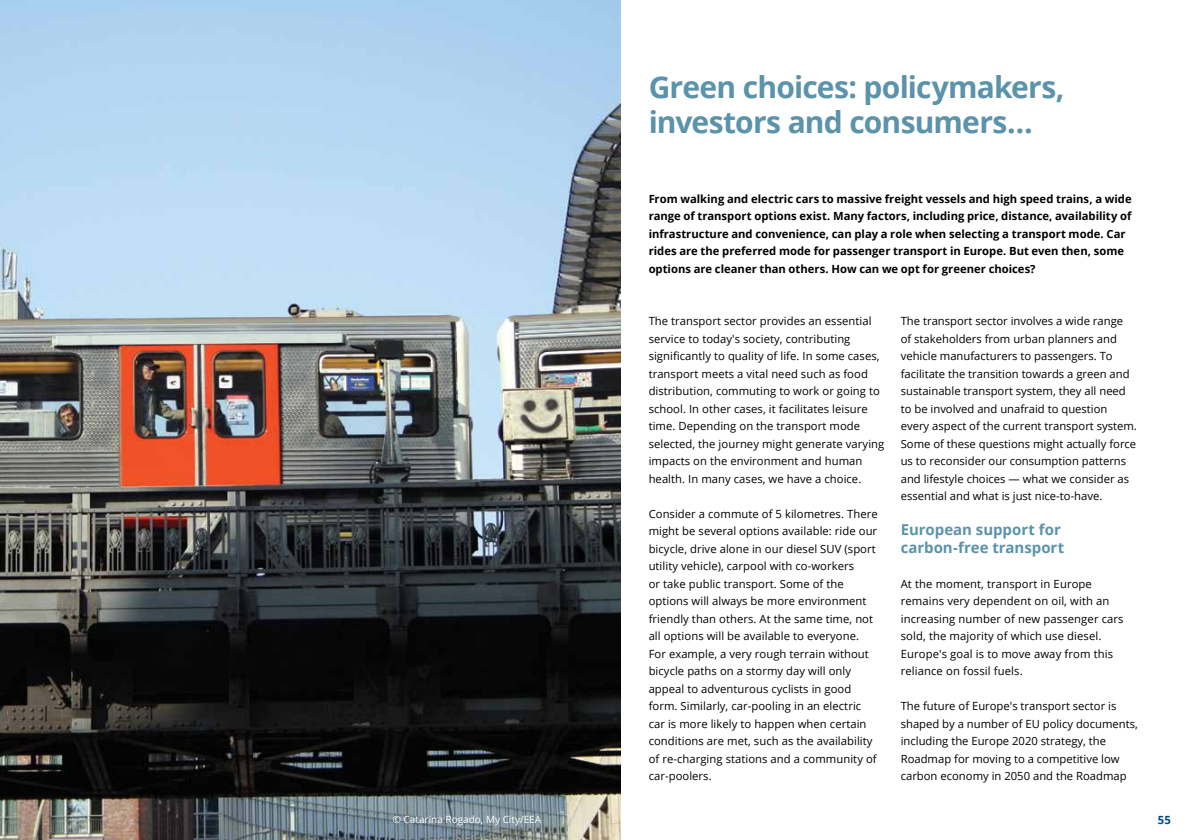
<style>
.page{position:relative;width:1191px;height:840px;background:#fff}
.page>*{position:absolute;margin:0;border:0;box-sizing:border-box;transform-origin:0 0}
.t1{font:700 30px/35px "Open Sans";letter-spacing:-.025em;color:#5b93ab}
.t2{font:700 15px/17.5px "Open Sans";letter-spacing:-.005em;color:#5b93ab}
.t3{font:11.25px/17.5px "Open Sans";letter-spacing:.005em;color:#000}
.t4{font:700 11.25px/17.5px "Open Sans";color:#000}
.t5{font:700 11.25px "Open Sans";color:#004b7f}
.t6{font:10px "Open Sans";color:#fff}
</style>
<div class="page">
<img style="left:0;top:0;width:621px;height:840px">
<h1 class="t1" style="left:648px;top:68px;width:417px">Green choices: policymakers, investors and consumers…</h1>
<p class="t4" style="left:648px;top:189px;width:484px">From walking and electric cars to massive freight vessels and high speed trains, a wide range of transport options exist. Many factors, including price, distance, availability of infrastructure and convenience, can play a role when selecting a transport mode. Car rides are the preferred mode for passenger transport in Europe. But even then, some options are cleaner than others. How can we opt for greener choices?</p>
<p class="t3" style="left:648px;top:312px;width:237px">The transport sector provides an essential service to today's society, contributing significantly to quality of life. In some cases, transport meets a vital need such as food distribution, commuting to work or going to school. In other cases, it facilitates leisure time. Depending on the transport mode selected, the journey might generate varying impacts on the environment and human health. In many cases, we have a choice.</p>
<p class="t3" style="left:648px;top:504px;width:230px">Consider a commute of 5 kilometres. There might be several options available: ride our bicycle, drive alone in our diesel SUV (sport utility vehicle), carpool with co-workers<br>or take public transport. Some of the options will always be more environment friendly than others. At the same time, not all options will be available to everyone.<br>For example, a very rough terrain without bicycle paths on a stormy day will only appeal to adventurous cyclists in good form. Similarly, car-pooling in an electric car is more likely to happen when certain conditions are met, such as the availability of re-charging stations and a community of car-poolers.</p>
<p class="t3" style="left:900px;top:312px;width:238px">The transport sector involves a wide range<br>of stakeholders from urban planners and vehicle manufacturers to passengers. To facilitate the transition towards a green and sustainable transport system, they all need to be involved and unafraid to question every aspect of the current transport system.<br>Some of these questions might actually force us to reconsider our consumption patterns and lifestyle choices — what we consider as essential and what is just nice-to-have.</p>
<h2 class="t2" style="left:900px;top:520px;width:165px">European support for carbon‑free transport</h2>
<p class="t3" style="left:900px;top:574px;width:224px">At the moment, transport in Europe remains very dependent on oil, with an increasing number of new passenger cars sold, the majority of which use diesel.<br>Europe's goal is to move away from this reliance on fossil fuels.</p>
<p class="t3" style="left:900px;top:697px;width:238px">The future of Europe's transport sector is shaped by a number of EU policy documents, including the Europe 2020 strategy, the Roadmap for moving to a competitive low carbon economy in 2050 and the Roadmap</p>
<p class="t6" style="left:393px;top:812px;width:150px">© Catarina Rogado, My City/EEA</p>
<p class="t5" style="left:1157px;top:812px;width:15px">55</p>
</div>
